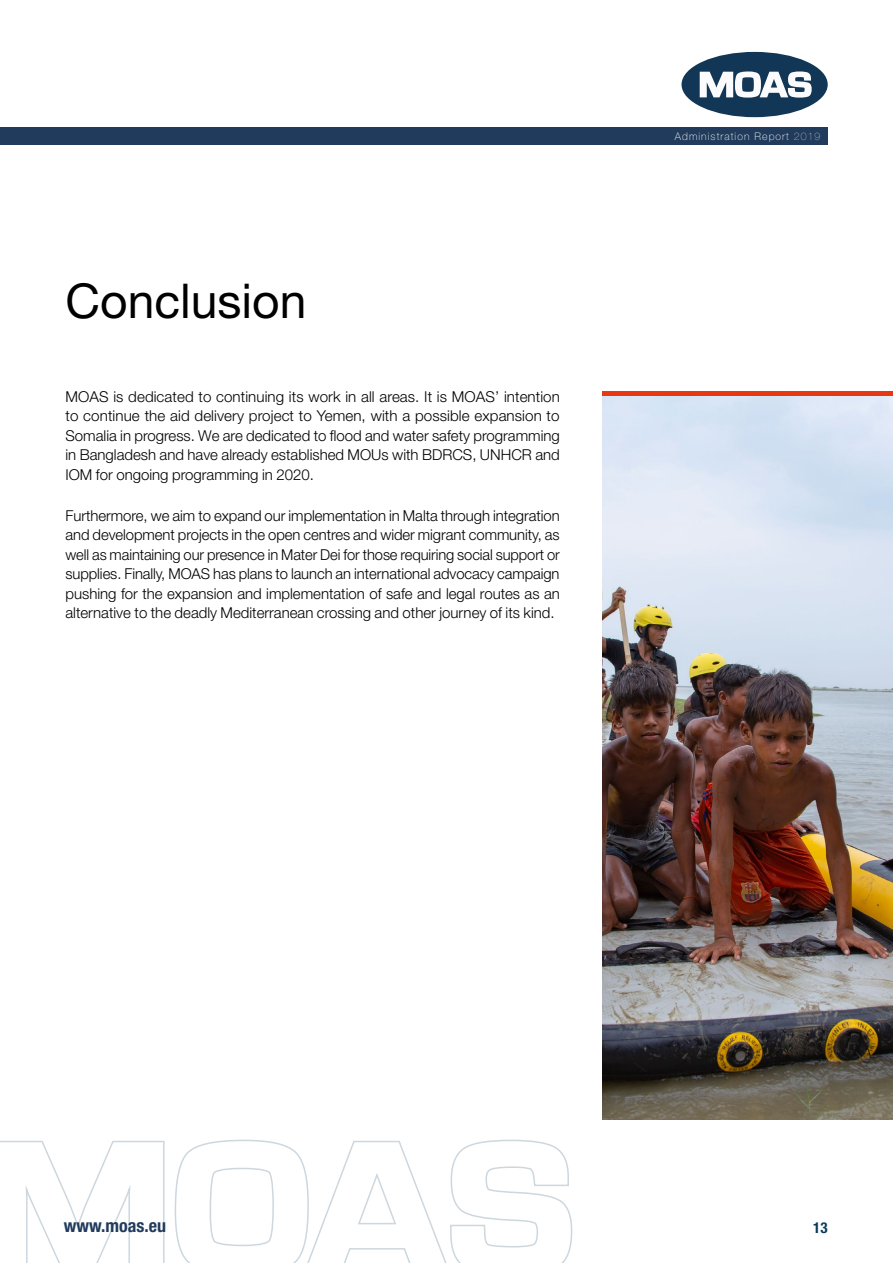
<style>
.page{position:relative;width:893px;height:1263px;background:#fff}
.page>*{position:absolute;margin:0;border:0;box-sizing:border-box;transform-origin:0 0}
.t1{font:48px "Helvetica Neue LT Pro";color:#000}
.t2{font:700 condensed 18px "Helvetica Neue LT Pro";color:#213b5c}
.t3{font:300 15px/19.5px "Helvetica Neue LT Pro";color:#000;text-align:justify}
.t4{font:700 condensed 15px "Helvetica Neue LT Pro";color:#073a59}
.t5{font:100 10.5px "Helvetica Neue LT Pro";letter-spacing:.1em;color:#fff}
.s1{font-weight:200}
</style>
<div class="page">
<svg style="left:0;top:1140px;width:165px;height:123px"></svg>
<svg style="left:174px;top:1139px;width:399px;height:124px"></svg>
<div style="left:0;top:128px;width:828px;height:17px;background:#213b5c"></div>
<div style="left:681px;top:52px;width:147px;height:65px;background:#123756;border-radius:50%"></div>
<svg style="left:700px;top:71px;width:112px;height:27px"></svg>
<hr style="left:602px;top:391px;width:291px;height:4px;background:#e63812">
<img style="left:602px;top:396px;width:291px;height:724px">
<h1 class="t1" style="left:65px;top:272px;width:242px">Conclusion</h1>
<p class="t3" style="left:65px;top:386px;width:496px">MOAS is dedicated to continuing its work in all areas. It is MOAS’ intention to continue the aid delivery project to Yemen, with a possible expansion to Somalia in progress. We are dedicated to flood and water safety programming in Bangladesh and have already established MOUs with BDRCS, UNHCR and IOM for ongoing programming in 2020.</p>
<p class="t3" style="left:65px;top:505px;width:496px">Furthermore, we aim to expand our implementation in Malta through integration and development projects in the open centres and wider migrant community, as well as maintaining our presence in Mater Dei for those requiring social support or supplies. Finally, MOAS has plans to launch an international advocacy campaign pushing for the expansion and implementation of safe and legal routes as an alternative to the deadly Mediterranean crossing and other journey of its kind.</p>
<p class="t5" style="left:675px;top:130px;width:147px">Administration Report <span class="s1">2019</span></p>
<p class="t2" style="left:64px;top:1215px;width:104px">www.moas.eu</p>
<p class="t4" style="left:813px;top:1219px;width:16px">13</p>
</div>
